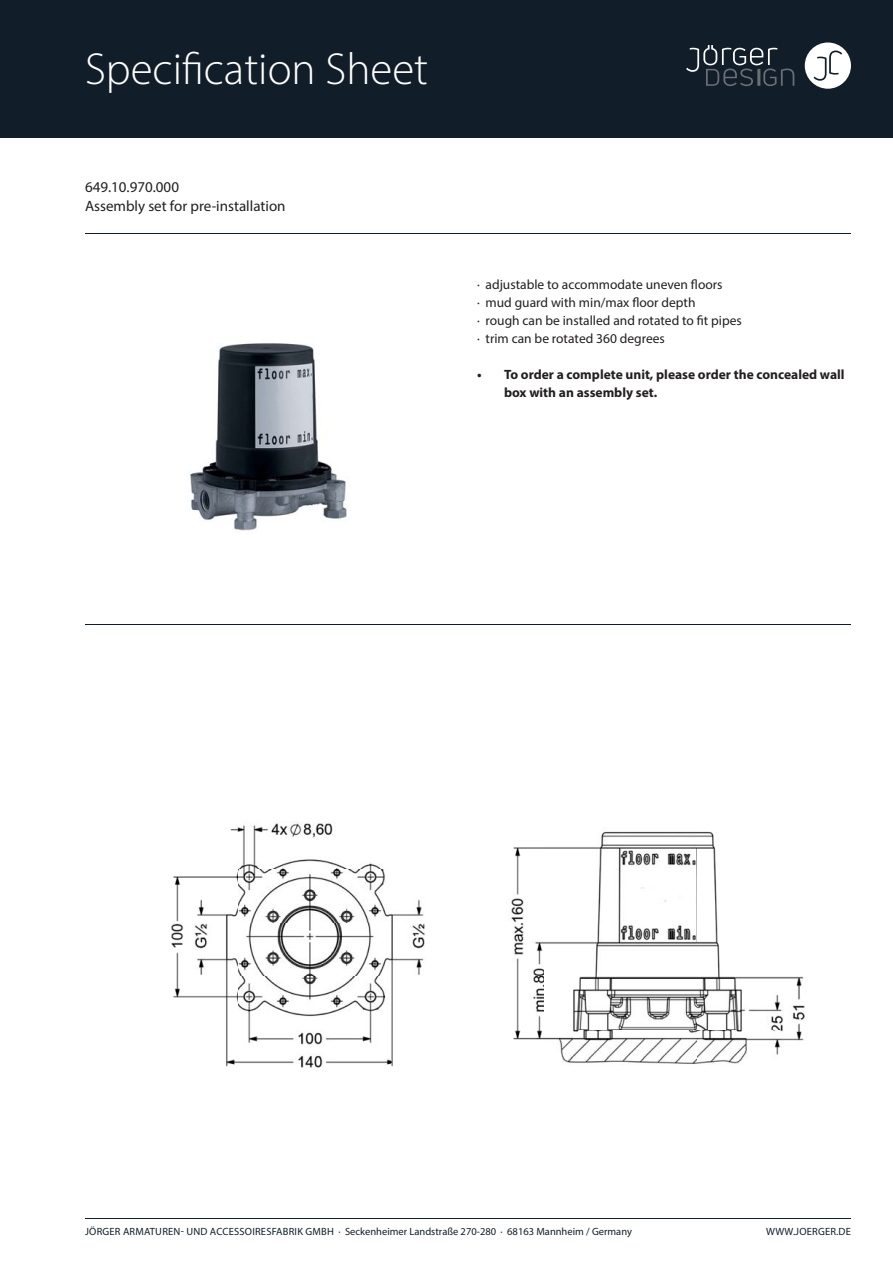
<style>
.page{position:relative;width:893px;height:1263px;background:#fff}
.page>*{position:absolute;margin:0;border:0;box-sizing:border-box;transform-origin:0 0}
.t1{font:300 45px "Myriad Pro";color:#fff}
.t2{font:15px "Myriad Pro";color:#231f20}
.t3{font:13.5px/18px "Myriad Pro";color:#231f20}
.t4{font:700 13.5px/18px "Myriad Pro";color:#231f20}
.t5{font:10.5px "Myriad Pro";letter-spacing:.005em;color:#111e29}
</style>
<div class="page">
<div style="left:0;top:0;width:893px;height:138px;background:#111e29"></div>
<div style="left:805px;top:43px;width:46px;height:46px;background:#fff;border-radius:50%"></div>
<svg style="left:814px;top:51px;width:28px;height:30px"></svg>
<svg style="left:686px;top:45px;width:108px;height:41px"></svg>
<hr style="left:85px;top:1218px;width:766px;height:1px;background:#111e29">
<hr style="left:85px;top:233px;width:766px;height:1px;background:#111e29">
<hr style="left:85px;top:624px;width:766px;height:1px;background:#111e29">
<img style="left:189px;top:343px;width:158px;height:188px">
<img style="left:171px;top:823px;width:634px;height:245px">
<h1 class="t1" style="left:85px;top:52px;width:345px">Specification Sheet</h1>
<p class="t2" style="left:85px;top:181px;width:95px">649.10.970.000</p>
<p class="t2" style="left:85px;top:200px;width:202px">Assembly set for pre-installation</p>
<p class="t3" style="left:477px;top:277px;width:266px">· adjustable to accommodate uneven floors<br>· mud guard with min/max floor depth<br>· rough can be installed and rotated to fit pipes · trim can be rotated 360 degrees</p>
<p class="t4" style="left:504px;top:367px;width:342px;text-indent:-27px">• To order a complete unit, please order the concealed wall box with an assembly set.</p>
<p class="t5" style="left:85px;top:1228px;width:548px">JÖRGER ARMATUREN- UND ACCESSOIRESFABRIK GMBH · Seckenheimer Landstraße 270-280 · 68163 Mannheim / Germany</p>
<p class="t5" style="left:766px;top:1228px;width:86px">WWW.JOERGER.DE</p>
</div>
